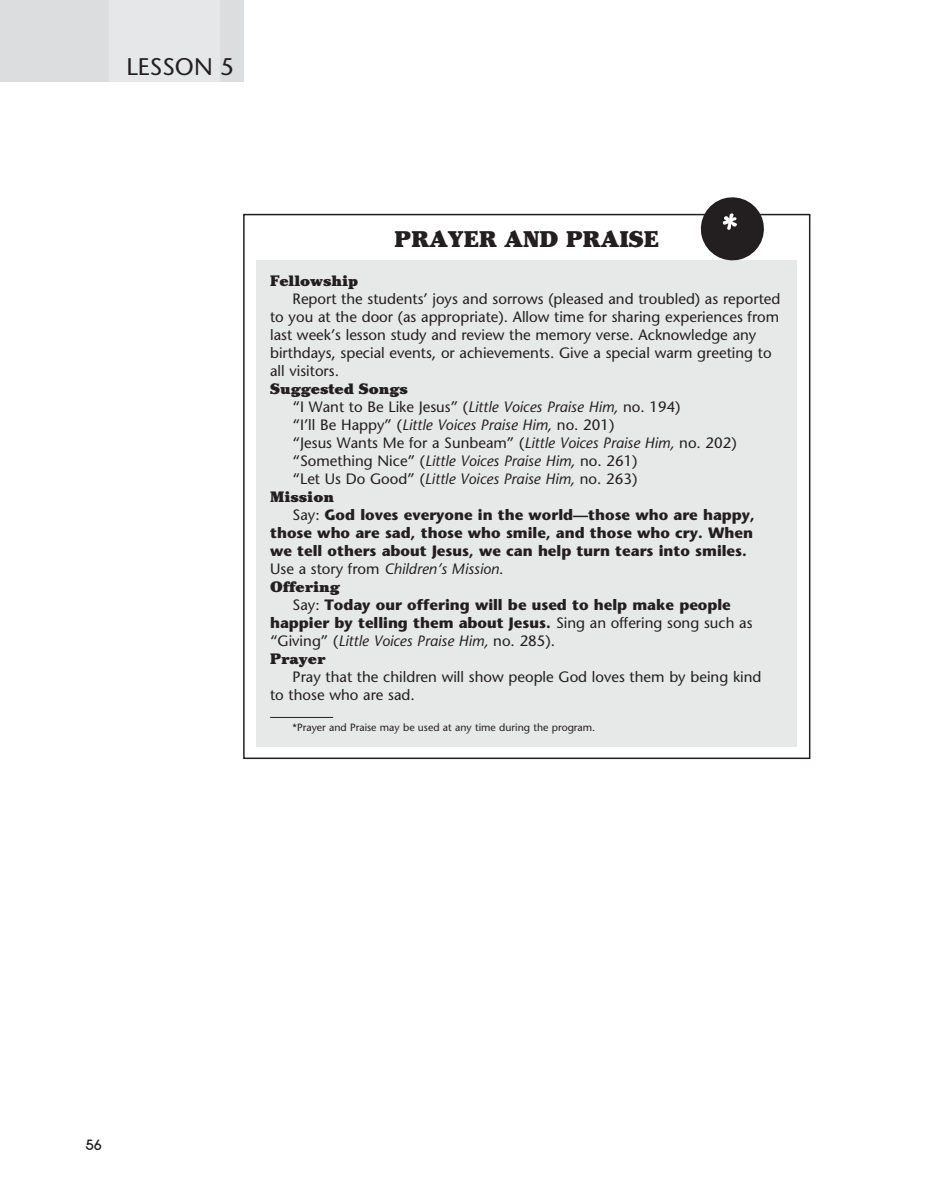
<style>
.page{position:relative;width:932px;height:1202px;background:#fff}
.page>*{position:absolute;margin:0;border:0;box-sizing:border-box;transform-origin:0 0}
.t1{font:24px "Stone Sans";color:#231f20}
.Readiness{font:900 22.5px "Cheltenham";color:#231f20}
.t2{font:15px/18px "Stone Sans";color:#231f20}
.t3{font:700 15px/18px "Stone Sans";color:#231f20}
.t4{font:italic 15px "Stone Sans";color:#231f20}
.P_P_Breaker{font:900 15px "Cheltenham";color:#231f20}
.t5{font:700 15px "New Garden";color:#231f20}
.Footnotes{font:10.5px "Stone Sans";color:#231f20}
.s1{font-style:italic}
.s2{font-style:normal}
.s3{font-weight:400}
.s4{font-weight:400;font-style:italic}
</style>
<div class="page">
<div style="left:243px;top:214px;width:567px;height:545px;border:2px solid #231f20"></div>
<div style="left:256px;top:260px;width:540px;height:486px;background:#e7e8e8"></div>
<hr style="left:270px;top:717px;width:63px;height:1px;background:#231f20">
<svg style="left:697px;top:197px;width:70px;height:64px"></svg>
<p class="t1" style="left:129px;top:52px;width:106px">LESSON ?</p>
<p class="t1" style="left:220px;top:52px;width:15px">5</p>
<p class="Readiness" style="left:394px;top:225px;width:266px">PRAYER AND PRAISE</p>
<p class="P_P_Breaker" style="left:270px;top:271px;width:90px">Fellowship</p>
<p class="t2" style="left:270px;top:289px;width:511px;text-indent:22px">Report the students’ joys and sorrows (pleased and troubled) as reported to you at the door (as appropriate). Allow time for sharing experiences from last week’s lesson study and review the memory verse. Acknowledge any birthdays, special events, or achievements. Give a special warm greeting to all visitors.</p>
<p class="P_P_Breaker" style="left:270px;top:379px;width:139px">Suggested Songs</p>
<p class="t2" style="left:292px;top:397px;width:389px">“I Want to Be Like Jesus” (<span class="s1">Little Voices Praise Him,</span> no. 194)</p>
<p class="t4" style="left:292px;top:415px;width:323px"><span class="s2">“I’ll Be Happy” (</span>Little Voices Praise Him, <span class="s2">no. 201)</span></p>
<p class="t2" style="left:292px;top:433px;width:445px">“Jesus Wants Me for a Sunbeam” (<span class="s1">Little Voices Praise Him,</span> no. 202)</p>
<p class="t2" style="left:292px;top:451px;width:346px">“Something Nice” (<span class="s1">Little Voices Praise Him,</span> no. 261)</p>
<p class="t4" style="left:292px;top:469px;width:346px"><span class="s2">“Let Us Do Good” (</span>Little Voices Praise Him, <span class="s2">no. 263)</span></p>
<p class="P_P_Breaker" style="left:270px;top:487px;width:65px">Mission</p>
<p class="t3" style="left:270px;top:505px;width:486px;text-indent:22px"><span class="s3">Say:</span> God loves everyone in the world—those who are happy, those who are sad, those who smile, and those who cry. When we tell others about Jesus, we can help turn tears into smiles.<br><span class="s3">Use a story from</span> <span class="s4">Children’s Mission</span><span class="s3">.</span></p>
<p class="P_P_Breaker" style="left:270px;top:577px;width:71px">Offering</p>
<p class="t3" style="left:270px;top:595px;width:484px;text-indent:22px"><span class="s3">Say:</span> Today our offering will be used to help make people happier by telling them about Jesus. <span class="s3">Sing an offering song such as “Giving” (</span><span class="s4">Little Voices Praise Him,</span> <span class="s3">no. 285).</span></p>
<p class="P_P_Breaker" style="left:270px;top:649px;width:57px">Prayer</p>
<p class="t2" style="left:270px;top:667px;width:493px;text-indent:22px">Pray that the children will show people God loves them by being kind to those who are sad.</p>
<p class="Footnotes" style="left:293px;top:721px;width:304px">*Prayer and Praise may be used at any time during the program.</p>
<p class="t5" style="left:86px;top:1136px;width:18px">56</p>
</div>
